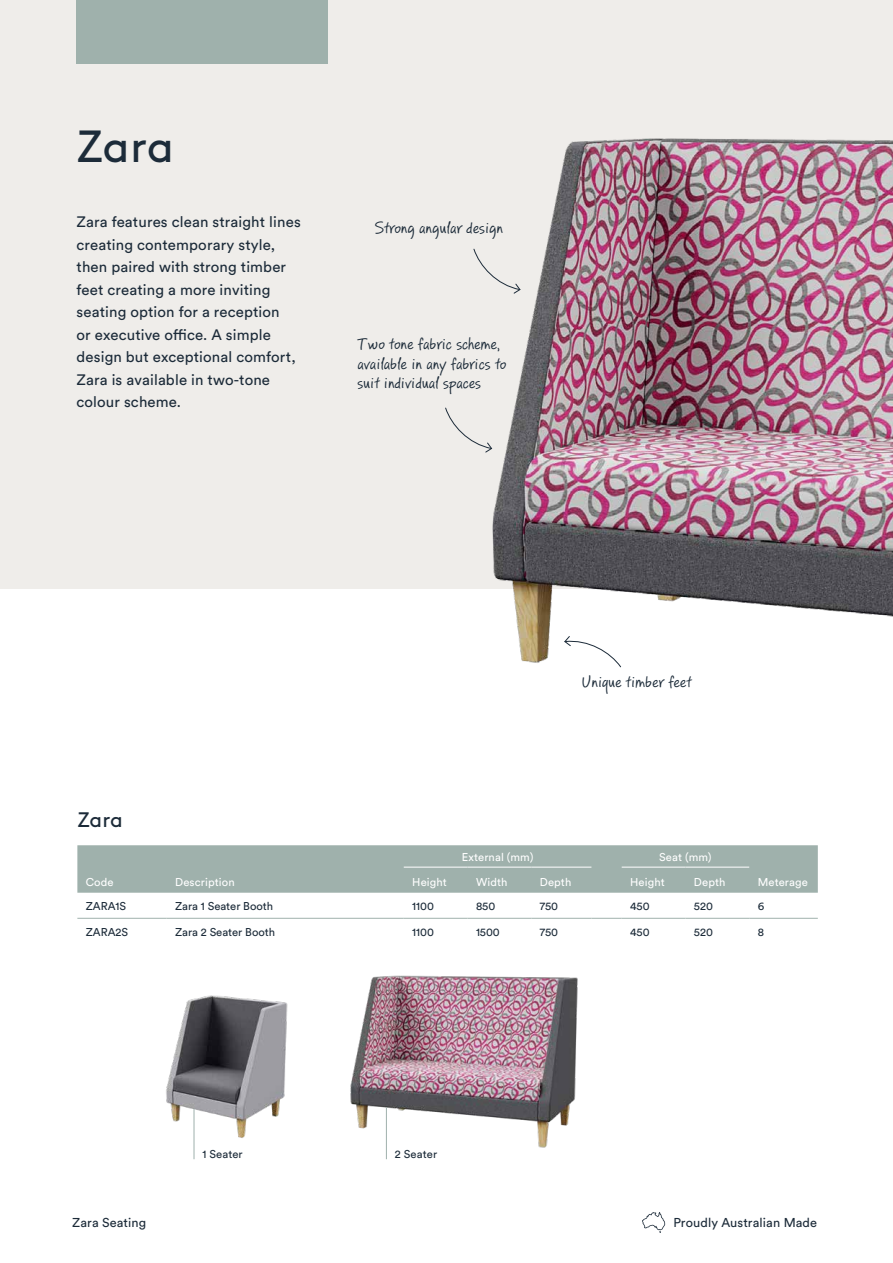
<style>
.page{position:relative;width:893px;height:1263px;background:#fff}
.page>*{position:absolute;margin:0;border:0;box-sizing:border-box;transform-origin:0 0}
.t1{font:45px "Brown";color:#1c2b39}
.t2{font:21px "Brown";color:#1c2b39}
.t3{font:16.5px/19.5px "PF Reminder Pro";color:#1c2b39}
.t4{font:15px/22.5px "Circular Std";letter-spacing:.01em;color:#1c2b39}
.t5{font:12.75px "Circular Std";letter-spacing:.01em;color:#1c2b39}
.t6{font:11.25px "Circular Std";color:#1c2b39}
.t7{font:11.25px "Circular Std";letter-spacing:.01em;color:#fff}
</style>
<div class="page">
<svg style="left:642px;top:1212px;width:23px;height:21px"></svg>
<img style="left:350px;top:975px;width:228px;height:173px">
<img style="left:166px;top:995px;width:122px;height:150px">
<div style="left:0;top:0;width:893px;height:589px;background:#efedea"></div>
<div style="left:77px;top:0;width:251px;height:64px;background:#9fb1ac"></div>
<svg style="left:473px;top:248px;width:9px;height:18px"></svg>
<svg style="left:445px;top:407px;width:37px;height:39px"></svg>
<div style="left:77px;top:845px;width:741px;height:48px;background:#9fb1ac"></div>
<hr style="left:404px;top:867px;width:63px;height:1px;background:#fff">
<hr style="left:467px;top:867px;width:64px;height:1px;background:#fff">
<hr style="left:531px;top:867px;width:60px;height:1px;background:#fff">
<hr style="left:622px;top:867px;width:63px;height:1px;background:#fff">
<hr style="left:685px;top:867px;width:64px;height:1px;background:#fff">
<hr style="left:77px;top:918px;width:90px;height:1px;background:#9fb1ac">
<hr style="left:167px;top:918px;width:237px;height:1px;background:#9fb1ac">
<hr style="left:404px;top:918px;width:63px;height:1px;background:#9fb1ac">
<hr style="left:467px;top:918px;width:64px;height:1px;background:#9fb1ac">
<hr style="left:531px;top:918px;width:60px;height:1px;background:#9fb1ac">
<hr style="left:591px;top:918px;width:31px;height:1px;background:#9fb1ac">
<hr style="left:622px;top:918px;width:63px;height:1px;background:#9fb1ac">
<hr style="left:685px;top:918px;width:64px;height:1px;background:#9fb1ac">
<hr style="left:749px;top:918px;width:69px;height:1px;background:#9fb1ac">
<hr style="left:194px;top:1108px;width:1px;height:51px;background:#9fb1ac">
<hr style="left:386px;top:1107px;width:1px;height:52px;background:#9fb1ac">
<img style="left:482px;top:138px;width:411px;height:530px">
<h1 class="t1" style="left:77px;top:112px;width:99px">Zara</h1>
<p class="t4" style="left:77px;top:211px;width:226px">Zara features clean straight lines creating contemporary style, then paired with strong timber feet creating a more inviting seating option for a reception<br>or executive office. A simple design but exceptional comfort,<br>Zara is available in two-tone colour scheme.</p>
<p class="t3" style="left:374px;top:219px;width:130px">Strong angular design</p>
<p class="t3" style="left:357px;top:336px;width:150px">Two tone fabric scheme, available in any fabrics to suit individual spaces</p>
<h2 class="t2" style="left:77px;top:803px;width:47px">Zara</h2>
<p class="t7" style="left:86px;top:875px;width:29px">Code</p>
<p class="t7" style="left:175px;top:875px;width:61px">Description</p>
<p class="t3" style="left:581px;top:673px;width:112px">Unique timber feet</p>
<p class="t7" style="left:462px;top:850px;width:73px">External (mm)</p>
<p class="t7" style="left:659px;top:850px;width:54px">Seat (mm)</p>
<p class="t7" style="left:412px;top:875px;width:36px">Height</p>
<p class="t7" style="left:476px;top:875px;width:33px">Width</p>
<p class="t7" style="left:540px;top:875px;width:33px">Depth</p>
<p class="t7" style="left:630px;top:875px;width:36px">Height</p>
<p class="t7" style="left:694px;top:875px;width:33px">Depth</p>
<p class="t7" style="left:758px;top:875px;width:52px">Meterage</p>
<p class="t6" style="left:86px;top:899px;width:42px">ZARA1S</p>
<p class="t6" style="left:175px;top:899px;width:100px">Zara 1 Seater Booth</p>
<p class="t6" style="left:412px;top:899px;width:23px">1100</p>
<p class="t6" style="left:476px;top:899px;width:21px">850</p>
<p class="t6" style="left:540px;top:899px;width:20px">750</p>
<p class="t6" style="left:630px;top:899px;width:21px">450</p>
<p class="t6" style="left:694px;top:899px;width:21px">520</p>
<p class="t6" style="left:758px;top:899px;width:8px">6</p>
<p class="t6" style="left:86px;top:925px;width:44px">ZARA2S</p>
<p class="t6" style="left:175px;top:925px;width:102px">Zara 2 Seater Booth</p>
<p class="t6" style="left:412px;top:925px;width:23px">1100</p>
<p class="t6" style="left:476px;top:925px;width:25px">1500</p>
<p class="t6" style="left:540px;top:925px;width:20px">750</p>
<p class="t6" style="left:630px;top:925px;width:21px">450</p>
<p class="t6" style="left:694px;top:925px;width:21px">520</p>
<p class="t6" style="left:758px;top:925px;width:8px">8</p>
<p class="t6" style="left:202px;top:1147px;width:42px">1 Seater</p>
<p class="t6" style="left:395px;top:1147px;width:44px">2 Seater</p>
<p class="t5" style="left:72px;top:1214px;width:75px">Zara Seating</p>
<p class="t5" style="left:673px;top:1214px;width:145px">Proudly Australian Made</p>
</div>
